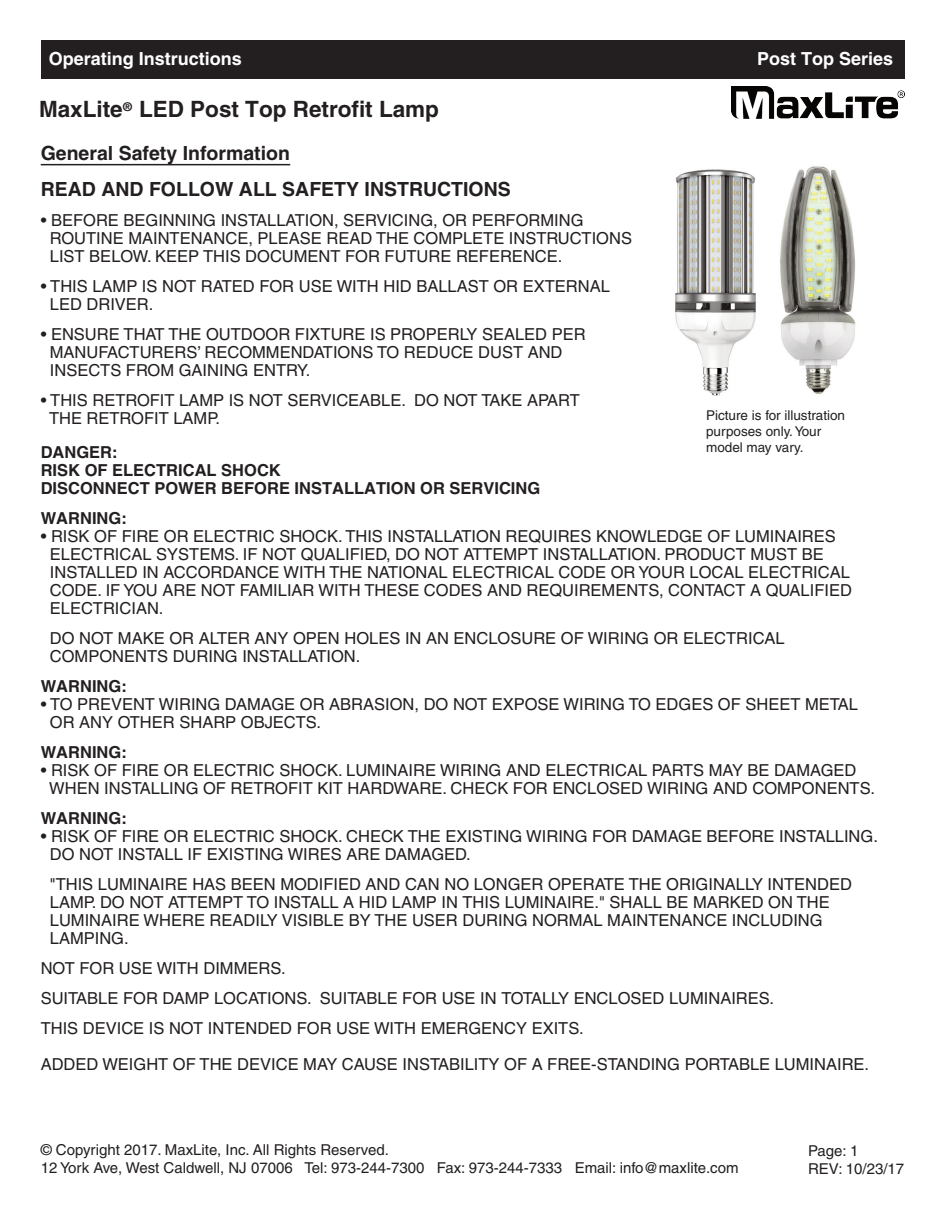
<style>
.page{position:relative;width:945px;height:1215px;background:#fff}
.page>*{position:absolute;margin:0;border:0;box-sizing:border-box;transform-origin:0 0}
.t1{font:700 22.5px "Helvetica";color:#231f20}
.t2{font:700 19.5px/36px "Helvetica";color:#231f20}
.t3{font:700 18px "Helvetica";color:#fff}
.t4{font:16.5px/18px "Helvetica";color:#231f20}
.t5{font:700 16.5px/18px "Helvetica";color:#231f20}
.t6{font:15px/18px "Helvetica";color:#231f20}
.t7{font:13.5px/16.2px "Helvetica";color:#231f20}
.t8{font:700 12px "Helvetica";color:#231f20}
</style>
<div class="page">
<div style="left:41px;top:40px;width:864px;height:39px;background:#231f20"></div>
<hr style="left:41px;top:164px;width:249px;height:1px;background:#231f20">
<img style="left:732px;top:87px;width:172px;height:31px">
<img style="left:675px;top:166px;width:181px;height:230px">
<p class="t3" style="left:49px;top:52px;width:195px">Operating Instructions</p>
<p class="t3" style="left:757px;top:52px;width:138px">Post Top Series</p>
<h1 class="t1" style="left:39px;top:101px;width:402px">MaxLite LED Post Top Retrofit Lamp</h1>
<p class="t8" style="left:123px;top:102px;width:10px">®</p>
<p class="t2" style="left:41px;top:137px;width:472px">General Safety Information<br>READ AND FOLLOW ALL SAFETY INSTRUCTIONS</p>
<p class="t4" style="left:50px;top:212px;width:584px;text-indent:-9px">• BEFORE BEGINNING INSTALLATION, SERVICING, OR PERFORMING<br>ROUTINE MAINTENANCE, PLEASE READ THE COMPLETE INSTRUCTIONS<br>LIST BELOW. KEEP THIS DOCUMENT FOR FUTURE REFERENCE.</p>
<p class="t4" style="left:50px;top:278px;width:562px;text-indent:-9px">• THIS LAMP IS NOT RATED FOR USE WITH HID BALLAST OR EXTERNAL<br>LED DRIVER.</p>
<p class="t4" style="left:50px;top:326px;width:537px;text-indent:-9px">• ENSURE THAT THE OUTDOOR FIXTURE IS PROPERLY SEALED PER<br>MANUFACTURERS’ RECOMMENDATIONS TO REDUCE DUST AND<br>INSECTS FROM GAINING ENTRY.</p>
<p class="t4" style="left:49px;top:392px;width:532px;text-indent:-8px">• THIS RETROFIT LAMP IS NOT SERVICEABLE. DO NOT TAKE APART<br>THE RETROFIT LAMP.</p>
<p class="t7" style="left:706px;top:408px;width:141px">Picture is for illustration purposes only.Your model may vary.</p>
<p class="t5" style="left:41px;top:445px;width:501px">DANGER:<br>RISK OF ELECTRICAL SHOCK<br>DISCONNECT POWER BEFORE INSTALLATION OR SERVICING</p>
<p class="t5" style="left:41px;top:511px;width:88px">WARNING:</p>
<p class="t4" style="left:50px;top:529px;width:804px;text-indent:-9px">• RISK OF FIRE OR ELECTRIC SHOCK. THIS INSTALLATION REQUIRES KNOWLEDGE OF LUMINAIRES ELECTRICAL SYSTEMS. IF NOT QUALIFIED, DO NOT ATTEMPT INSTALLATION. PRODUCT MUST BE INSTALLED IN ACCORDANCE WITH THE NATIONAL ELECTRICAL CODE OR YOUR LOCAL ELECTRICAL CODE. IF YOU ARE NOT FAMILIAR WITH THESE CODES AND REQUIREMENTS, CONTACT A QUALIFIED ELECTRICIAN.</p>
<p class="t4" style="left:50px;top:631px;width:736px">DO NOT MAKE OR ALTER ANY OPEN HOLES IN AN ENCLOSURE OF WIRING OR ELECTRICAL<br>COMPONENTS DURING INSTALLATION.</p>
<p class="t5" style="left:41px;top:679px;width:88px">WARNING:</p>
<p class="t4" style="left:50px;top:697px;width:810px;text-indent:-9px">• TO PREVENT WIRING DAMAGE OR ABRASION, DO NOT EXPOSE WIRING TO EDGES OF SHEET METAL<br>OR ANY OTHER SHARP OBJECTS.</p>
<p class="t5" style="left:41px;top:745px;width:88px">WARNING:</p>
<p class="t4" style="left:49px;top:763px;width:827px;text-indent:-9px">• RISK OF FIRE OR ELECTRIC SHOCK. LUMINAIRE WIRING AND ELECTRICAL PARTS MAY BE DAMAGED<br>WHEN INSTALLING OF RETROFIT KIT HARDWARE. CHECK FOR ENCLOSED WIRING AND COMPONENTS.</p>
<p class="t5" style="left:41px;top:811px;width:88px">WARNING:</p>
<p class="t4" style="left:50px;top:829px;width:830px;text-indent:-9px">• RISK OF FIRE OR ELECTRIC SHOCK. CHECK THE EXISTING WIRING FOR DAMAGE BEFORE INSTALLING.<br>DO NOT INSTALL IF EXISTING WIRES ARE DAMAGED.</p>
<p class="t4" style="left:50px;top:877px;width:804px">"THIS LUMINAIRE HAS BEEN MODIFIED AND CAN NO LONGER OPERATE THE ORIGINALLY INTENDED LAMP. DO NOT ATTEMPT TO INSTALL A HID LAMP IN THIS LUMINAIRE." SHALL BE MARKED ON THE LUMINAIRE WHERE READILY VISIBLE BY THE USER DURING NORMAL MAINTENANCE INCLUDING LAMPING.</p>
<p class="t4" style="left:41px;top:955px;width:735px;line-height:30px">NOT FOR USE WITH DIMMERS.<br>SUITABLE FOR DAMP LOCATIONS. SUITABLE FOR USE IN TOTALLY ENCLOSED LUMINAIRES.<br>THIS DEVICE IS NOT INTENDED FOR USE WITH EMERGENCY EXITS.</p>
<p class="t4" style="left:41px;top:1057px;width:830px">ADDED WEIGHT OF THE DEVICE MAY CAUSE INSTABILITY OF A FREE-STANDING PORTABLE LUMINAIRE.</p>
<p class="t6" style="left:41px;top:1142px;width:699px">© Copyright 2017. MaxLite, Inc. All Rights Reserved.<br>12 York Ave, West Caldwell, NJ 07006 Tel: 973-244-7300 Fax: 973-244-7333 Email: info@maxlite.com</p>
<p class="t6" style="left:808px;top:1143px;width:98px">Page: 1<br>REV: 10/23/17</p>
</div>
